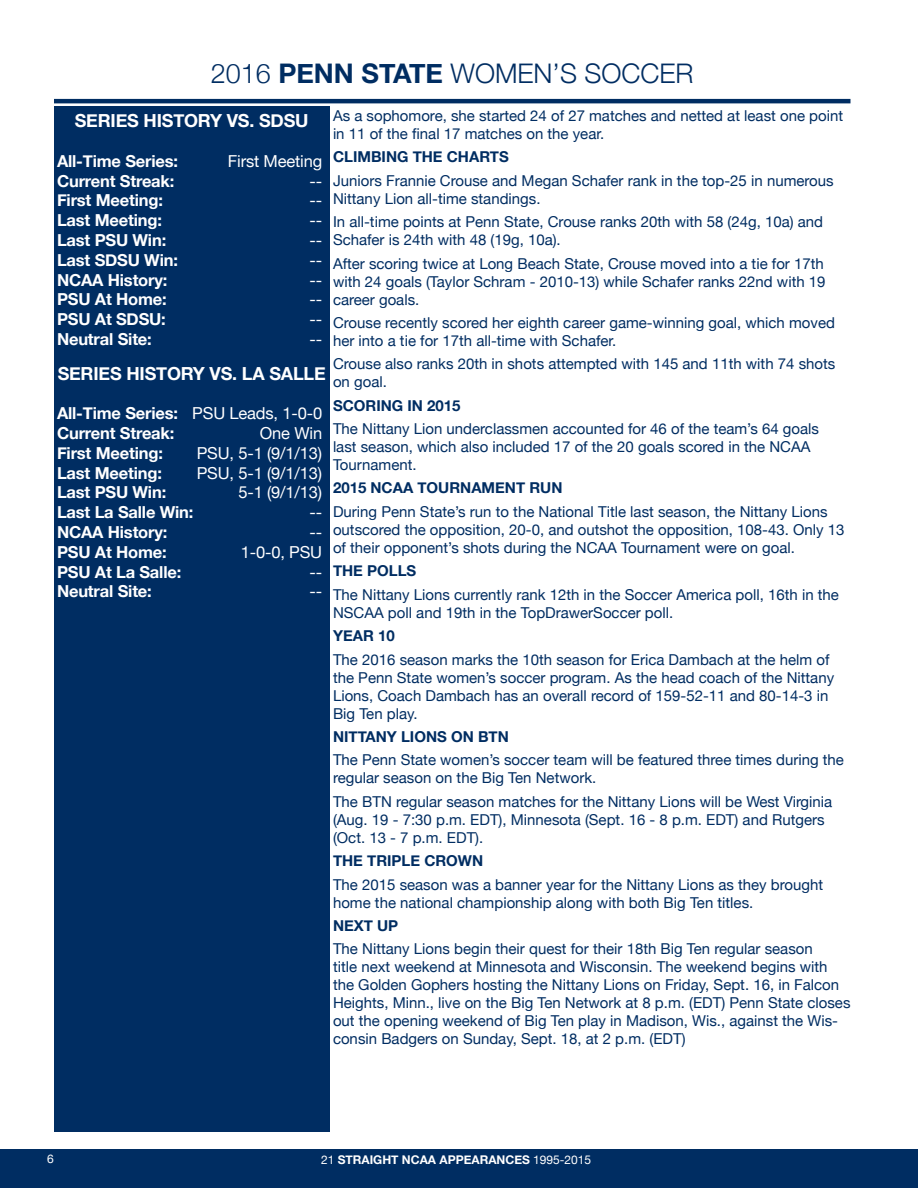
<style>
.page{position:relative;width:918px;height:1188px;background:#fff}
.page>*{position:absolute;margin:0;border:0;box-sizing:border-box;transform-origin:0 0}
.t1{font:300 27px "Helvetica Neue";color:#002d62}
.t2{font:700 18px "Helvetica Neue";letter-spacing:-.01em;color:#fff}
.t3{font:700 16.5px/19.8px "Helvetica Neue";letter-spacing:-.01em;color:#fff}
.t4{font:16.5px "Helvetica Neue";letter-spacing:-.01em;color:#fff}
.t5{font:15px/18px "Helvetica Neue";color:#002d62}
.t6{font:700 15px "Helvetica Neue";color:#002d62}
.t7{font:700 12px "Helvetica Neue";color:#fff}
.t8{font:12px "Helvetica Neue";color:#fff}
.s1{font-weight:700}
.s2{font-weight:400}
</style>
<div class="page">
<div style="left:0;top:1150px;width:918px;height:38px;background:#002d62"></div>
<hr style="left:54px;top:99px;width:796px;height:4px;background:#002d62">
<div style="left:54px;top:107px;width:275px;height:1025px;background:#002d62"></div>
<h1 class="t1" style="left:211px;top:57px;width:484px">2016 <span class="s1">PENN STATE</span> WOMEN’S SOCCER</h1>
<p class="t2" style="left:75px;top:110px;width:235px">SERIES HISTORY VS. SDSU</p>
<p class="t3" style="left:57px;top:151px;width:123px">All-Time Series:</p>
<p class="t4" style="left:228px;top:151px;width:96px">First Meeting</p>
<p class="t3" style="left:57px;top:170px;width:119px">Current Streak:</p>
<p class="t4" style="left:310px;top:171px;width:14px">--</p>
<p class="t3" style="left:57px;top:190px;width:107px">First Meeting:</p>
<p class="t4" style="left:310px;top:191px;width:14px">--</p>
<p class="t3" style="left:57px;top:210px;width:106px">Last Meeting:</p>
<p class="t4" style="left:310px;top:210px;width:14px">--</p>
<p class="t3" style="left:57px;top:230px;width:111px">Last PSU Win:</p>
<p class="t4" style="left:310px;top:230px;width:14px">--</p>
<p class="t3" style="left:57px;top:250px;width:123px">Last SDSU Win:</p>
<p class="t4" style="left:310px;top:250px;width:14px">--</p>
<p class="t3" style="left:57px;top:269px;width:112px">NCAA History:</p>
<p class="t4" style="left:310px;top:270px;width:14px">--</p>
<p class="t3" style="left:57px;top:289px;width:111px">PSU At Home:</p>
<p class="t4" style="left:310px;top:290px;width:14px">--</p>
<p class="t3" style="left:57px;top:309px;width:110px">PSU At SDSU:</p>
<p class="t4" style="left:310px;top:309px;width:14px">--</p>
<p class="t3" style="left:57px;top:329px;width:96px">Neutral Site:</p>
<p class="t4" style="left:310px;top:329px;width:14px">--</p>
<p class="t2" style="left:58px;top:362px;width:270px">SERIES HISTORY VS. LA SALLE</p>
<p class="t3" style="left:57px;top:403px;width:267px">All-Time Series: <span class="s2">PSU Leads, 1-0-0<br></span>Current Streak:</p>
<p class="t5" style="left:333px;top:106px;width:512px">As a sophomore, she started 24 of 27 matches and netted at least one point in 11 of the final 17 matches on the year.</p>
<p class="t6" style="left:333px;top:148px;width:177px">CLIMBING THE CHARTS</p>
<p class="t5" style="left:333px;top:171px;width:502px">Juniors Frannie Crouse and Megan Schafer rank in the top-25 in numerous<br>Nittany Lion all-time standings.</p>
<p class="t5" style="left:333px;top:213px;width:492px">In all-time points at Penn State, Crouse ranks 20th with 58 (24g, 10a) and<br>Schafer is 24th with 48 (19g, 10a).</p>
<p class="t5" style="left:333px;top:254px;width:494px;text-align:justify">After scoring twice at Long Beach State, Crouse moved into a tie for 17th with 24 goals (Taylor Schram - 2010-13) while Schafer ranks 22nd with 19 career goals.</p>
<p class="t5" style="left:333px;top:313px;width:504px">Crouse recently scored her eighth career game-winning goal, which moved her into a tie for 17th all-time with Schafer.</p>
<p class="t5" style="left:333px;top:355px;width:504px">Crouse also ranks 20th in shots attempted with 145 and 11th with 74 shots on goal.</p>
<p class="t6" style="left:333px;top:396px;width:129px">SCORING IN 2015</p>
<p class="t5" style="left:333px;top:420px;width:487px">The Nittany Lion underclassmen accounted for 46 of the team’s 64 goals last season, which also included 17 of the 20 goals scored in the NCAA<br>Tournament.</p>
<p class="t6" style="left:333px;top:479px;width:231px">2015 NCAA TOURNAMENT RUN</p>
<p class="t5" style="left:333px;top:502px;width:513px">During Penn State’s run to the National Title last season, the Nittany Lions outscored the opposition, 20-0, and outshot the opposition, 108-43. Only 13 of their opponent’s shots during the NCAA Tournament were on goal.</p>
<p class="t6" style="left:333px;top:562px;width:85px">THE POLLS</p>
<p class="t5" style="left:333px;top:585px;width:507px">The Nittany Lions currently rank 12th in the Soccer America poll, 16th in the<br>NSCAA poll and 19th in the TopDrawerSoccer poll.</p>
<p class="t6" style="left:333px;top:626px;width:63px">YEAR 10</p>
<p class="t5" style="left:333px;top:650px;width:503px">The 2016 season marks the 10th season for Erica Dambach at the helm of the Penn State women’s soccer program. As the head coach of the Nittany Lions, Coach Dambach has an overall record of 159-52-11 and 80-14-3 in Big Ten play.</p>
<p class="t6" style="left:333px;top:727px;width:177px">NITTANY LIONS ON BTN</p>
<p class="t5" style="left:333px;top:751px;width:512px">The Penn State women’s soccer team will be featured three times during the regular season on the Big Ten Network.</p>
<p class="t5" style="left:333px;top:792px;width:501px">The BTN regular season matches for the Nittany Lions will be West Virginia (Aug. 19 - 7:30 p.m. EDT), Minnesota (Sept. 16 - 8 p.m. EDT) and Rutgers (Oct. 13 - 7 p.m. EDT).</p>
<p class="t6" style="left:333px;top:851px;width:152px">THE TRIPLE CROWN</p>
<p class="t5" style="left:333px;top:875px;width:492px">The 2015 season was a banner year for the Nittany Lions as they brought home the national championship along with both Big Ten titles.</p>
<p class="t6" style="left:333px;top:916px;width:67px">NEXT UP</p>
<p class="t5" style="left:333px;top:940px;width:519px">The Nittany Lions begin their quest for their 18th Big Ten regular season<br>title next weekend at Minnesota and Wisconsin. The weekend begins with the Golden Gophers hosting the Nittany Lions on Friday, Sept. 16, in Falcon Heights, Minn., live on the Big Ten Network at 8 p.m. (EDT) Penn State closes out the opening weekend of Big Ten play in Madison, Wis., against the Wis&shy;consin Badgers on Sunday, Sept. 18, at 2 p.m. (EDT)</p>
<p class="t4" style="left:260px;top:423px;width:64px">One Win</p>
<p class="t3" style="left:57px;top:443px;width:107px">First Meeting:</p>
<p class="t4" style="left:197px;top:443px;width:127px">PSU, 5-1 (9/1/13)</p>
<p class="t3" style="left:57px;top:462px;width:106px">Last Meeting:</p>
<p class="t4" style="left:197px;top:463px;width:127px">PSU, 5-1 (9/1/13)</p>
<p class="t3" style="left:57px;top:482px;width:111px">Last PSU Win:</p>
<p class="t4" style="left:238px;top:483px;width:85px">5-1 (9/1/13)</p>
<p class="t3" style="left:57px;top:502px;width:138px">Last La Salle Win:</p>
<p class="t4" style="left:310px;top:502px;width:14px">--</p>
<p class="t3" style="left:57px;top:522px;width:112px">NCAA History:</p>
<p class="t4" style="left:310px;top:522px;width:14px">--</p>
<p class="t3" style="left:57px;top:542px;width:111px">PSU At Home:</p>
<p class="t4" style="left:241px;top:542px;width:83px">1-0-0, PSU</p>
<p class="t3" style="left:57px;top:561px;width:126px">PSU At La Salle:</p>
<p class="t4" style="left:310px;top:562px;width:14px">--</p>
<p class="t3" style="left:57px;top:581px;width:96px">Neutral Site:</p>
<p class="t4" style="left:310px;top:582px;width:14px">--</p>
<p class="t8" style="left:47px;top:1152px;width:8px">6</p>
<p class="t7" style="left:321px;top:1152px;width:272px"><span class="s2">21</span> STRAIGHT NCAA APPEARANCES <span class="s2">1995-2015</span></p>
</div>
